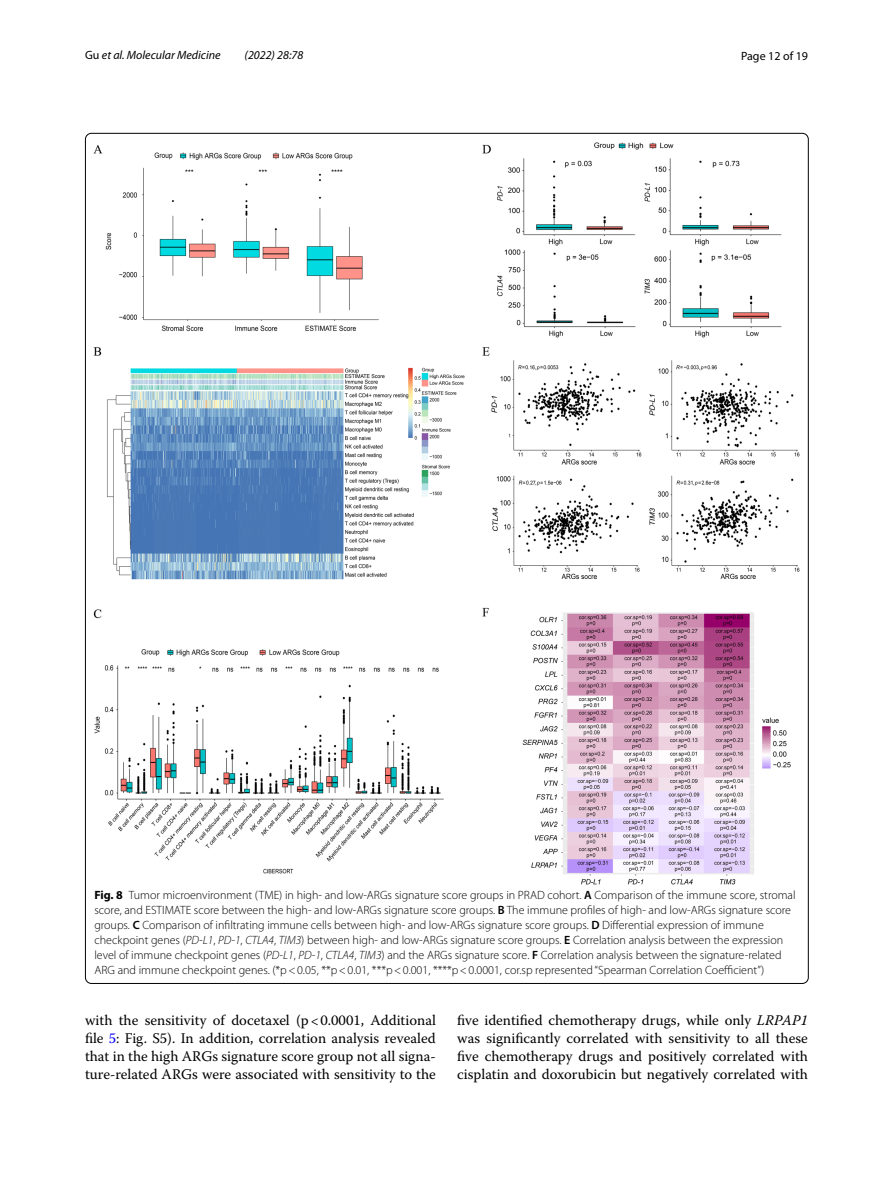
<style>
.page{position:relative;width:893px;height:1187px;background:#fff}
.page>*{position:absolute;margin:0;border:0;box-sizing:border-box;transform-origin:0 0}
.t1{font:14.7px/18px "Warnock Pro";color:#000;text-align:justify}
.t2{font:300 12px/15px "Myriad Pro";color:#000}
.t3{font:italic 12px "Myriad Pro";color:#000}
.t4{font:12px "Myriad Pro";color:#000}
.s1{font-style:normal}
.s2{font-weight:700}
.s3{font-weight:600}
.s4{font-style:italic}
.s5{color:#00f}
</style>
<div class="page">
<img style="left:94px;top:142px;width:706px;height:741px">
<p class="t3" style="left:85px;top:48px;width:137px"><span class="s1">Gu</span> et al. Molecular Medicine</p>
<p class="t3" style="left:245px;top:48px;width:60px">(2022) 28:78</p>
<p class="t4" style="left:741px;top:48px;width:68px">Page 12 of 19</p>
<p class="t2" style="left:94px;top:887px;width:703px"><span class="s2">Fig. 8</span> Tumor microenvironment (TME) in high- and low-ARGs signature score groups in PRAD cohort. <span class="s3">A</span> Comparison of the immune score, stromal score, and ESTIMATE score between the high- and low-ARGs signature score groups. <span class="s3">B</span> The immune profiles of high- and low-ARGs signature score groups. <span class="s3">C</span> Comparison of infiltrating immune cells between high- and low-ARGs signature score groups. <span class="s3">D</span> Differential expression of immune checkpoint genes (<span class="s4">PD-L1</span>, <span class="s4">PD-1</span>, <span class="s4">CTLA4</span>, <span class="s4">TIM3</span>) between high- and low-ARGs signature score groups. <span class="s3">E</span> Correlation analysis between the expression level of immune checkpoint genes (<span class="s4">PD-L1</span>, <span class="s4">PD-1</span>, <span class="s4">CTLA4</span>, <span class="s4">TIM3</span>) and the ARGs signature score. <span class="s3">F</span> Correlation analysis between the signature-related ARG and immune checkpoint genes. (*p&lt;0.05, **p&lt;0.01, ***p&lt;0.001, ****p&lt;0.0001, cor.sp represented “Spearman Correlation Coefficient”)</p>
<p class="t1" style="left:85px;top:1010px;width:352px">with the sensitivity of docetaxel (p&lt;0.0001, Additional file <span class="s5">5</span>: Fig. S5). In addition, correlation analysis revealed that in the high ARGs signature score group not all signa&shy;ture-related ARGs were associated with sensitivity to the</p>
<p class="t1" style="left:457px;top:1010px;width:352px">five identified chemotherapy drugs, while only <span class="s4">LRPAP1 </span>was significantly correlated with sensitivity to all these five chemotherapy drugs and positively correlated with cisplatin and doxorubicin but negatively correlated with</p>
</div>
